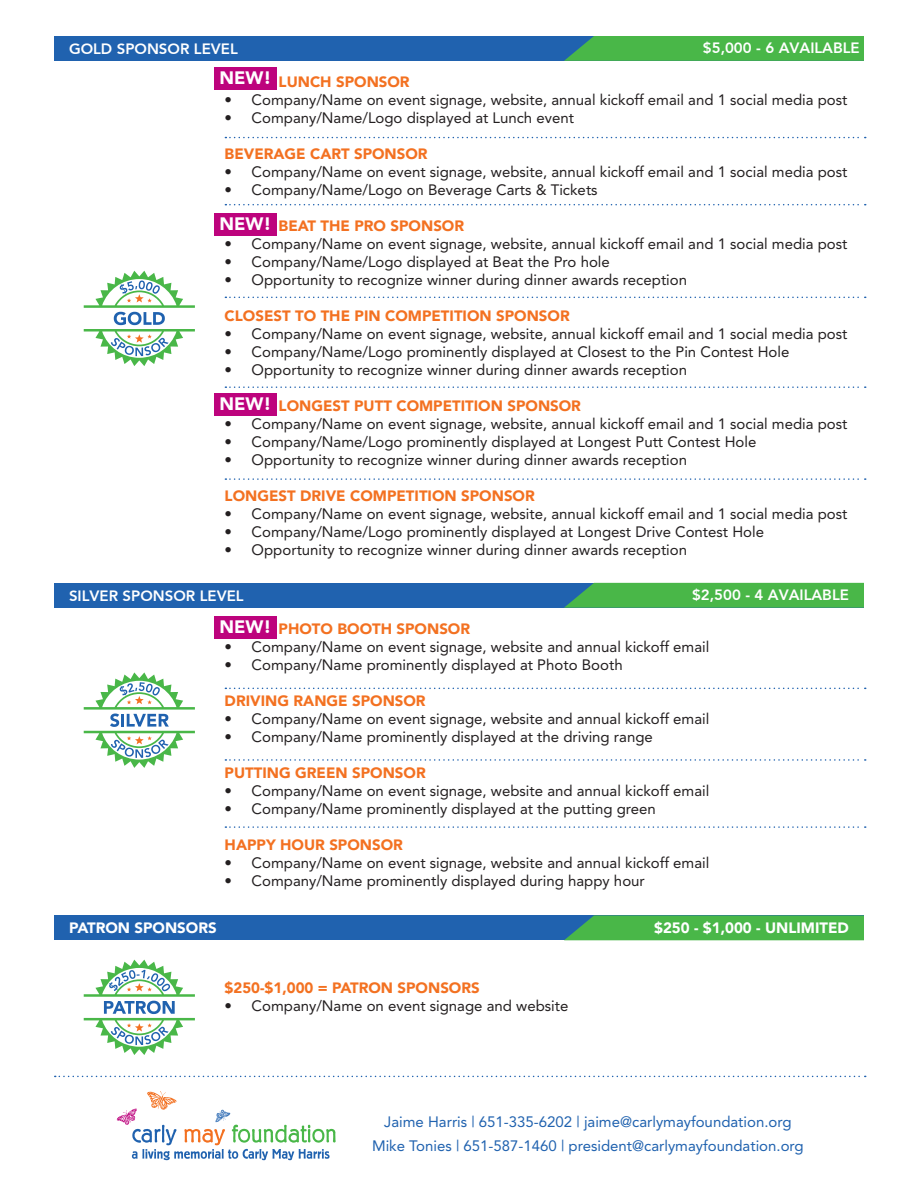
<style>
.page{position:relative;width:918px;height:1188px;background:#fff}
.page>*{position:absolute;margin:0;border:0;box-sizing:border-box;transform-origin:0 0}
.t1{font:900 18px "Avenir LT";color:#fff}
.t2{font:15px "Avenir";color:#231f20}
.t3{font:900 15px "Avenir LT";color:#f37121}
.t4{font:15px "Avenir";color:#2062af}
.t5{font:800 15px "Avenir";color:#fff}
.t6{font:900 15px "Avenir 95";color:#fff}
</style>
<div class="page">
<div style="left:54px;top:36px;width:810px;height:25px;background:#2062af"></div>
<div style="left:54px;top:583px;width:810px;height:25px;background:#2062af"></div>
<div style="left:54px;top:915px;width:810px;height:25px;background:#2062af"></div>
<svg style="left:564px;top:36px;width:300px;height:25px;background:#46b24d"></svg>
<svg style="left:564px;top:583px;width:300px;height:25px;background:#46b14e"></svg>
<svg style="left:564px;top:915px;width:300px;height:25px;background:#46b14f"></svg>
<svg style="left:225px;top:137px;width:641px;height:1px"></svg>
<svg style="left:225px;top:204px;width:641px;height:1px"></svg>
<svg style="left:225px;top:386px;width:641px;height:2px"></svg>
<svg style="left:225px;top:478px;width:641px;height:2px"></svg>
<svg style="left:225px;top:297px;width:641px;height:1px"></svg>
<svg style="left:225px;top:688px;width:641px;height:1px"></svg>
<svg style="left:225px;top:759px;width:641px;height:2px"></svg>
<svg style="left:225px;top:826px;width:641px;height:2px"></svg>
<svg style="left:55px;top:1076px;width:811px;height:1px"></svg>
<svg style="left:117px;top:1091px;width:219px;height:69px"></svg>
<svg style="left:84px;top:271px;width:111px;height:95px"></svg>
<svg style="left:84px;top:672px;width:111px;height:96px"></svg>
<div style="left:214px;top:67px;width:62px;height:22px;background:#bd037d"></div>
<div style="left:214px;top:213px;width:62px;height:22px;background:#bd037d"></div>
<div style="left:214px;top:394px;width:62px;height:22px;background:#bd037d"></div>
<div style="left:214px;top:616px;width:62px;height:22px;background:#bd037d"></div>
<svg style="left:84px;top:960px;width:111px;height:95px"></svg>
<p class="t5" style="left:69px;top:40px;width:170px">GOLD SPONSOR LEVEL</p>
<p class="t5" style="left:703px;top:39px;width:158px">$5,000 - 6 AVAILABLE</p>
<p class="t1" style="left:219px;top:67px;width:54px">NEW!</p>
<p class="t3" style="left:279px;top:73px;width:133px">LUNCH SPONSOR</p>
<p class="t2" style="left:225px;top:91px;width:624px">• Company/Name on event signage, website, annual kickoff email and 1 social media post</p>
<p class="t2" style="left:225px;top:109px;width:351px">• Company/Name/Logo displayed at Lunch event</p>
<p class="t3" style="left:225px;top:145px;width:205px">BEVERAGE CART SPONSOR</p>
<p class="t2" style="left:225px;top:163px;width:624px">• Company/Name on event signage, website, annual kickoff email and 1 social media post</p>
<p class="t2" style="left:225px;top:181px;width:375px">• Company/Name/Logo on Beverage Carts &amp; Tickets</p>
<p class="t3" style="left:279px;top:217px;width:187px">BEAT THE PRO SPONSOR</p>
<p class="t2" style="left:225px;top:235px;width:624px">• Company/Name on event signage, website, annual kickoff email and 1 social media post</p>
<p class="t2" style="left:225px;top:253px;width:387px">• Company/Name/Logo displayed at Beat the Pro hole</p>
<p class="t2" style="left:225px;top:271px;width:464px">• Opportunity to recognize winner during dinner awards reception</p>
<p class="t3" style="left:225px;top:307px;width:347px">CLOSEST TO THE PIN COMPETITION SPONSOR</p>
<p class="t2" style="left:225px;top:325px;width:624px">• Company/Name on event signage, website, annual kickoff email and 1 social media post</p>
<p class="t2" style="left:225px;top:343px;width:566px">• Company/Name/Logo prominently displayed at Closest to the Pin Contest Hole</p>
<p class="t2" style="left:225px;top:361px;width:464px">• Opportunity to recognize winner during dinner awards reception</p>
<p class="t3" style="left:279px;top:397px;width:304px">LONGEST PUTT COMPETITION SPONSOR</p>
<p class="t2" style="left:225px;top:415px;width:624px">• Company/Name on event signage, website, annual kickoff email and 1 social media post</p>
<p class="t2" style="left:225px;top:433px;width:533px">• Company/Name/Logo prominently displayed at Longest Putt Contest Hole</p>
<p class="t2" style="left:225px;top:451px;width:464px">• Opportunity to recognize winner during dinner awards reception</p>
<p class="t3" style="left:225px;top:487px;width:312px">LONGEST DRIVE COMPETITION SPONSOR</p>
<p class="t2" style="left:225px;top:505px;width:624px">• Company/Name on event signage, website, annual kickoff email and 1 social media post</p>
<p class="t2" style="left:225px;top:523px;width:541px">• Company/Name/Logo prominently displayed at Longest Drive Contest Hole</p>
<p class="t2" style="left:225px;top:541px;width:464px">• Opportunity to recognize winner during dinner awards reception</p>
<p class="t1" style="left:219px;top:213px;width:54px">NEW!</p>
<p class="t1" style="left:219px;top:393px;width:54px">NEW!</p>
<p class="t5" style="left:69px;top:587px;width:176px">SILVER SPONSOR LEVEL</p>
<p class="t5" style="left:692px;top:586px;width:158px">$2,500 - 4 AVAILABLE</p>
<p class="t1" style="left:219px;top:616px;width:54px">NEW!</p>
<p class="t3" style="left:279px;top:620px;width:193px">PHOTO BOOTH SPONSOR</p>
<p class="t2" style="left:225px;top:638px;width:486px">• Company/Name on event signage, website and annual kickoff email</p>
<p class="t2" style="left:225px;top:656px;width:400px">• Company/Name prominently displayed at Photo Booth</p>
<p class="t3" style="left:225px;top:692px;width:203px">DRIVING RANGE SPONSOR</p>
<p class="t2" style="left:225px;top:710px;width:486px">• Company/Name on event signage, website and annual kickoff email</p>
<p class="t2" style="left:225px;top:728px;width:430px">• Company/Name prominently displayed at the driving range</p>
<p class="t3" style="left:225px;top:764px;width:203px">PUTTING GREEN SPONSOR</p>
<p class="t2" style="left:225px;top:782px;width:486px">• Company/Name on event signage, website and annual kickoff email</p>
<p class="t2" style="left:225px;top:800px;width:433px">• Company/Name prominently displayed at the putting green</p>
<p class="t3" style="left:225px;top:836px;width:180px">HAPPY HOUR SPONSOR</p>
<p class="t2" style="left:225px;top:854px;width:486px">• Company/Name on event signage, website and annual kickoff email</p>
<p class="t2" style="left:225px;top:872px;width:422px">• Company/Name prominently displayed during happy hour</p>
<p class="t6" style="left:69px;top:919px;width:149px">PATRON SPONSORS</p>
<p class="t3" style="left:225px;top:978px;width:257px">$250-$1,000 = PATRON SPONSORS</p>
<p class="t2" style="left:225px;top:997px;width:345px">• Company/Name on event signage and website</p>
<p class="t6" style="left:654px;top:919px;width:196px">$250 - $1,000 - UNLIMITED</p>
<p class="t4" style="left:384px;top:1114px;width:409px">Jaime Harris | 651-335-6202 | jaime@carlymayfoundation.org</p>
<p class="t4" style="left:372px;top:1138px;width:433px">Mike Tonies | 651-587-1460 | president@carlymayfoundation.org</p>
</div>
